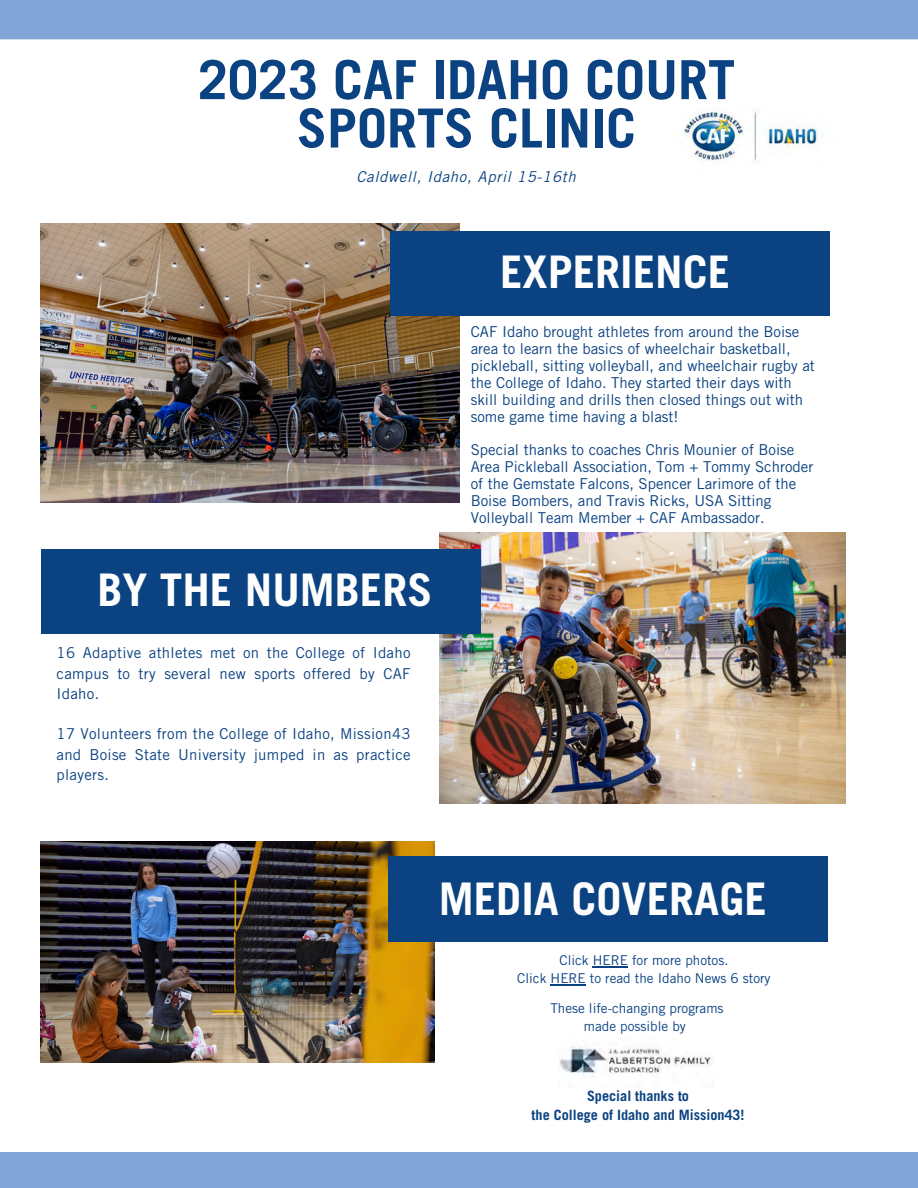
<style>
.page{position:relative;width:918px;height:1188px;background:#fff}
.page>*{position:absolute;margin:0;border:0;box-sizing:border-box;transform-origin:0 0}
.t1{font:700 54px/48.3px "Trade Gothic LT Std";color:#0b4281;text-align:center}
.t2{font:700 45px "Trade Gothic LT Std";color:#fefefe}
.t3{font:15px/16.8px "Trade Gothic LT Std";color:#0b4281;text-align:justify}
.t4{font:italic 15px "Trade Gothic LT Std";letter-spacing:.045em;color:#0b4281}
.t5{font:700 14.25px "Trade Gothic LT Std";color:#0b4281}
.t6{font:13.5px/18px "Trade Gothic LT Std";color:#0b4281;text-align:center}
</style>
<div class="page">
<div style="left:0;top:0;width:918px;height:39px;background:#7fa4d5"></div>
<div style="left:0;top:1152px;width:918px;height:36px;background:#7fa4d5"></div>
<img style="left:440px;top:532px;width:406px;height:272px">
<div style="left:41px;top:549px;width:440px;height:85px;background:#0b4281"></div>
<img style="left:41px;top:841px;width:394px;height:222px">
<div style="left:388px;top:857px;width:440px;height:84px;background:#0b4281"></div>
<img style="left:41px;top:224px;width:418px;height:279px">
<div style="left:390px;top:231px;width:440px;height:85px;background:#0b4281"></div>
<img style="left:682px;top:110px;width:142px;height:53px">
<img style="left:559px;top:1044px;width:152px;height:33px">
<hr style="left:593px;top:966px;width:35px;height:2px;background:#0b4281">
<hr style="left:551px;top:984px;width:35px;height:2px;background:#0b4281">
<p class="t1" style="left:198px;top:63px;width:539px">2023 CAF IDAHO COURT<br>SPORTS CLINIC</p>
<p class="t4" style="left:356px;top:172px;width:221px">Caldwell, Idaho, April 15-16th</p>
<p class="t2" style="left:500px;top:256px;width:232px">EXPERIENCE</p>
<p class="t2" style="left:97px;top:573px;width:337px">BY THE NUMBERS</p>
<p class="t3" style="left:57px;top:645px;width:356px;line-height:20.2px">16 Adaptive athletes met on the College of Idaho campus to try several new sports offered by CAF Idaho.</p>
<p class="t3" style="left:57px;top:726px;width:356px;line-height:20.2px">17 Volunteers from the College of Idaho, Mission43 and Boise State University jumped in as practice players.</p>
<p class="t3" style="left:471px;top:326px;width:346px;text-align:left">CAF Idaho brought athletes from around the Boise area to learn the basics of wheelchair basketball, pickleball, sitting volleyball, and wheelchair rugby at the College of Idaho. They started their days with skill building and drills then closed things out with some game time having a blast!</p>
<p class="t3" style="left:471px;top:444px;width:344px;text-align:left">Special thanks to coaches Chris Mounier of Boise Area Pickleball Association, Tom + Tommy Schroder of the Gemstate Falcons, Spencer Larimore of the Boise Bombers, and Travis Ricks, USA Sitting Volleyball Team Member + CAF Ambassador.</p>
<p class="t2" style="left:439px;top:882px;width:330px">MEDIA COVERAGE</p>
<p class="t6" style="left:559px;top:953px;width:171px">Click HERE for more photos.</p>
<p class="t6" style="left:517px;top:971px;width:255px">Click HERE to read the Idaho News 6 story</p>
<p class="t6" style="left:550px;top:1001px;width:175px">These life-changing programs made possible by</p>
<p class="t5" style="left:587px;top:1091px;width:104px">Special thanks to</p>
<p class="t5" style="left:532px;top:1110px;width:214px">the College of Idaho and Mission43!</p>
</div>
